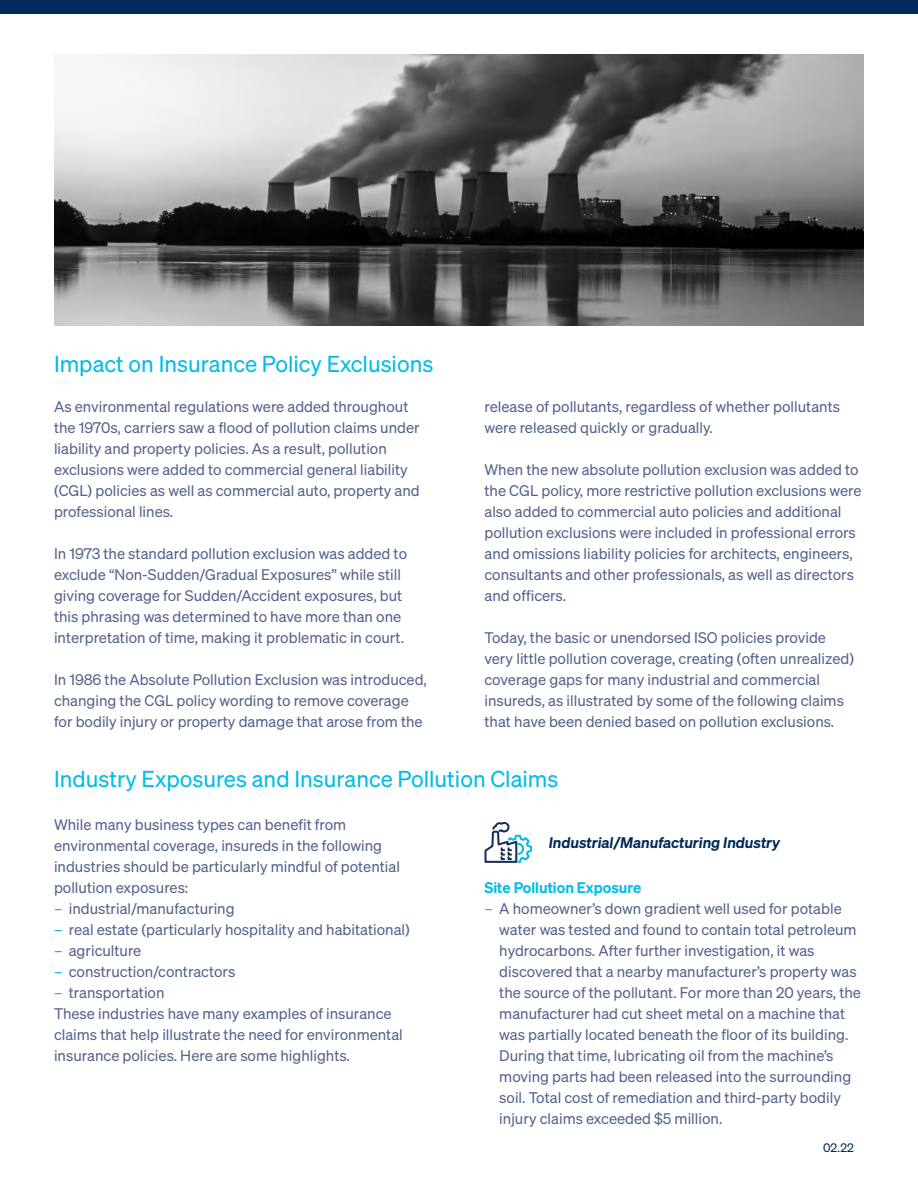
<style>
.page{position:relative;width:918px;height:1188px;background:#fff}
.page>*{position:absolute;margin:0;border:0;box-sizing:border-box;transform-origin:0 0}
.t1{font:22.5px "Sohne Buch";color:#00bce7}
.t2{font:15px/21px "Sohne Buch";color:#55648d}
.t3{font:italic 600 15px "Sohne";color:#002b5c}
.t4{font:600 15px "Sohne";color:#00bce7}
.t5{font:12px "Sohne Buch";color:#002b5c}
.s1{color:#00bce7}
</style>
<div class="page">
<div style="left:0;top:0;width:918px;height:14px;background:#002b5c"></div>
<img style="left:54px;top:54px;width:810px;height:271px">
<svg style="left:484px;top:822px;width:48px;height:41px"></svg>
<h1 class="t1" style="left:54px;top:350px;width:381px">Impact on Insurance Policy Exclusions</h1>
<p class="t2" style="left:54px;top:395px;width:367px">As environmental regulations were added throughout the 1970s, carriers saw a flood of pollution claims under liability and property policies. As a result, pollution exclusions were added to commercial general liability (CGL) policies as well as commercial auto, property and professional lines.</p>
<p class="t2" style="left:54px;top:542px;width:355px">In 1973 the standard pollution exclusion was added to exclude “Non-Sudden/Gradual Exposures” while still giving coverage for Sudden/Accident exposures, but this phrasing was determined to have more than one interpretation of time, making it problematic in court.</p>
<p class="t2" style="left:54px;top:668px;width:375px">In 1986 the Absolute Pollution Exclusion was introduced, changing the CGL policy wording to remove coverage for bodily injury or property damage that arose from the</p>
<p class="t2" style="left:484px;top:395px;width:357px">release of pollutants, regardless of whether pollutants were released quickly or gradually.</p>
<p class="t2" style="left:484px;top:458px;width:379px">When the new absolute pollution exclusion was added to the CGL policy, more restrictive pollution exclusions were also added to commercial auto policies and additional pollution exclusions were included in professional errors and omissions liability policies for architects, engineers, consultants and other professionals, as well as directors and officers.</p>
<p class="t2" style="left:484px;top:626px;width:371px">Today, the basic or unendorsed ISO policies provide very little pollution coverage, creating (often unrealized) coverage gaps for many industrial and commercial insureds, as illustrated by some of the following claims that have been denied based on pollution exclusions.</p>
<h1 class="t1" style="left:54px;top:765px;width:506px">Industry Exposures and Insurance Pollution Claims</h1>
<p class="t2" style="left:54px;top:814px;width:348px">While many business types can benefit from environmental coverage, insureds in the following industries should be particularly mindful of potential pollution exposures:</p>
<p class="t2" style="left:54px;top:898px;width:182px"><span class="s1">–</span> industrial/manufacturing</p>
<p class="t2" style="left:54px;top:919px;width:357px"><span class="s1">–</span> real estate (particularly hospitality and habitational)</p>
<p class="t2" style="left:54px;top:940px;width:89px"><span class="s1">–</span> agriculture</p>
<p class="t2" style="left:54px;top:961px;width:183px"><span class="s1">–</span> construction/contractors</p>
<p class="t2" style="left:54px;top:982px;width:350px"><span class="s1">–</span> transportation<br>These industries have many examples of insurance claims that help illustrate the need for environmental insurance policies. Here are some highlights.</p>
<p class="t3" style="left:549px;top:833px;width:233px">Industrial/Manufacturing Industry</p>
<p class="t4" style="left:484px;top:879px;width:158px">Site Pollution Exposure</p>
<p class="t2" style="left:499px;top:898px;width:363px;text-indent:-15px"><span class="s1">–</span> A homeowner’s down gradient well used for potable water was tested and found to contain total petroleum hydrocarbons. After further investigation, it was discovered that a nearby manufacturer’s property was the source of the pollutant. For more than 20 years, the manufacturer had cut sheet metal on a machine that was partially located beneath the floor of its building.<br>During that time, lubricating oil from the machine’s moving parts had been released into the surrounding soil. Total cost of remediation and third-party bodily injury claims exceeded $5 million.</p>
<p class="t5" style="left:823px;top:1140px;width:32px">02.22</p>
</div>
